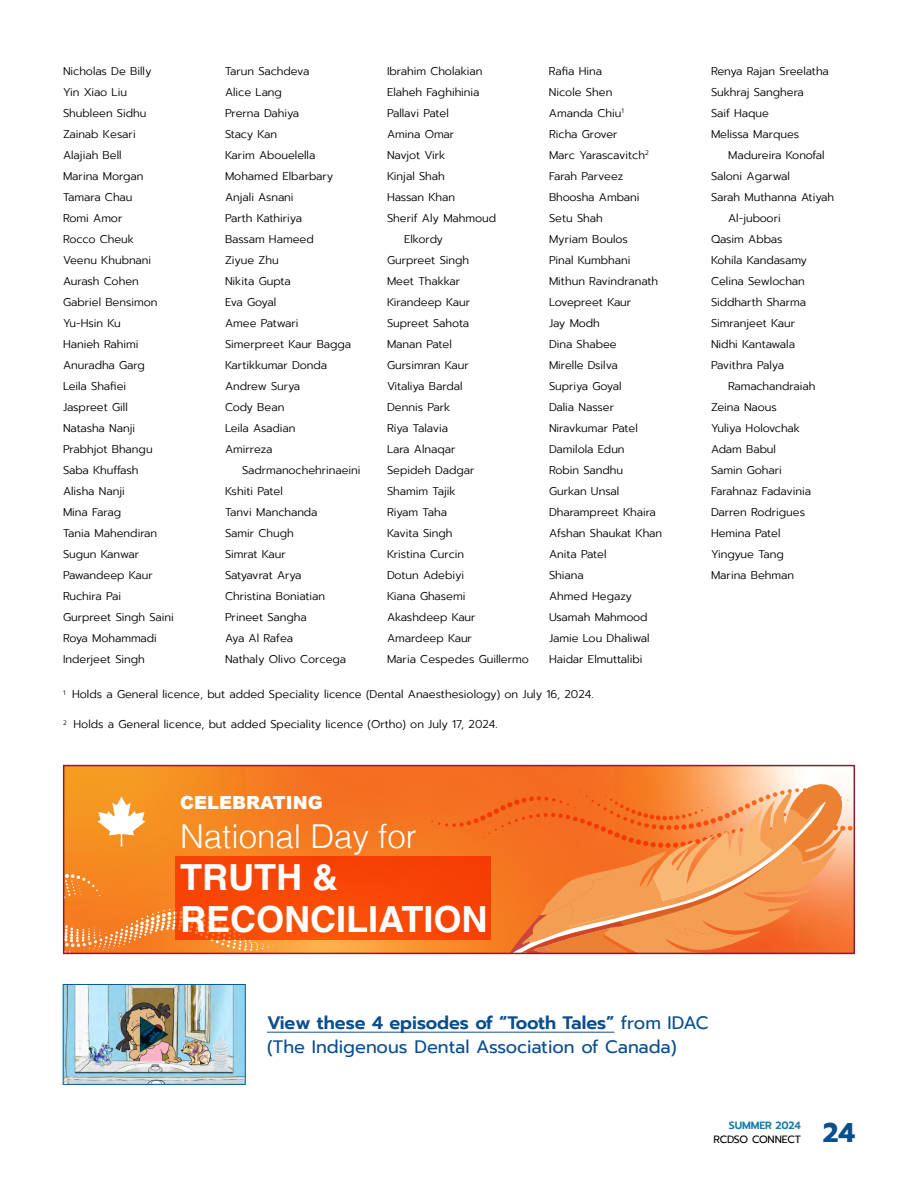
<style>
.page{position:relative;width:918px;height:1188px;background:#fff}
.page>*{position:absolute;margin:0;border:0;box-sizing:border-box;transform-origin:0 0}
.t1{font:700 36px "Helvetica";color:#fff}
.t2{font:300 33px "Helvetica";color:#fff}
.t3{font:700 27px "Prompt";color:#0b4e8c}
.t4{font:18px/24px "Prompt";color:#0b4e8c}
.t5{font:900 18px "Arial";color:#fff}
.t6{font:300 11.25px/21px "Prompt";color:#000}
.t7{font:300 11.25px "Prompt";letter-spacing:-.025em;color:#000}
.t8{font:300 11.25px "Prompt";letter-spacing:-.02em;color:#000}
.t9{font:300 11.25px "Prompt";letter-spacing:-.055em;color:#000}
.t10{font:10.5px "Prompt";letter-spacing:-.015em;color:#000}
.t11{font:600 10.5px "Prompt";letter-spacing:-.01em;color:#1879ae}
.s1{font-weight:600}
</style>
<div class="page">
<img style="left:66px;top:768px;width:359px;height:183px">
<img style="left:65px;top:986px;width:178px;height:97px">
<div style="left:63px;top:984px;width:182px;height:101px;border:1px solid #005d95"></div>
<svg style="left:140px;top:1016px;width:29px;height:37px"></svg>
<hr style="left:267px;top:1032px;width:347px;height:1px;background:#0b4e8c">
<svg style="left:98px;top:796px;width:48px;height:50px"></svg>
<svg style="left:62px;top:874px;width:218px;height:79px;background:#f68b34"></svg>
<div style="left:176px;top:856px;width:315px;height:84px;background:#f84706"></div>
<svg style="left:425px;top:768px;width:427px;height:183px;background:#f48742"></svg>
<div style="left:63px;top:765px;width:792px;height:189px;border:2px solid #8a1d2f"></div>
<p class="t6" style="left:63px;top:61px;width:112px">Nicholas De Billy<br>Yin Xiao Liu<br>Shubleen Sidhu<br>Zainab Kesari<br>Alajiah Bell<br>Marina Morgan<br>Tamara Chau<br>Romi Amor<br>Rocco Cheuk<br>Veenu Khubnani<br>Aurash Cohen<br>Gabriel Bensimon<br>Yu-Hsin Ku<br>Hanieh Rahimi<br>Anuradha Garg<br>Leila Shafiei<br>Jaspreet Gill<br>Natasha Nanji<br>Prabhjot Bhangu<br>Saba Khuffash<br>Alisha Nanji<br>Mina Farag<br>Tania Mahendiran<br>Sugun Kanwar<br>Pawandeep Kaur<br>Ruchira Pai<br>Gurpreet Singh Saini<br>Roya Mohammadi<br>Inderjeet Singh</p>
<p class="t6" style="left:225px;top:61px;width:86px">Tarun Sachdeva</p>
<p class="t6" style="left:225px;top:82px;width:59px">Alice Lang</p>
<p class="t6" style="left:225px;top:103px;width:76px">Prerna Dahiya</p>
<p class="t8" style="left:225px;top:126px;width:54px">Stacy Kan</p>
<p class="t6" style="left:225px;top:145px;width:92px">Karim Abouelella</p>
<p class="t6" style="left:225px;top:166px;width:110px">Mohamed Elbarbary</p>
<p class="t6" style="left:225px;top:187px;width:70px">Anjali Asnani</p>
<p class="t6" style="left:225px;top:208px;width:79px">Parth Kathiriya</p>
<p class="t6" style="left:225px;top:229px;width:90px">Bassam Hameed</p>
<p class="t6" style="left:225px;top:250px;width:55px">Ziyue Zhu</p>
<p class="t6" style="left:225px;top:271px;width:67px">Nikita Gupta</p>
<p class="t9" style="left:225px;top:294px;width:53px">Eva Goyal</p>
<p class="t6" style="left:225px;top:313px;width:75px">Amee Patwari</p>
<p class="t6" style="left:225px;top:334px;width:128px">Simerpreet Kaur Bagga</p>
<p class="t6" style="left:225px;top:355px;width:104px">Kartikkumar Donda</p>
<p class="t6" style="left:225px;top:376px;width:77px">Andrew Surya</p>
<p class="t6" style="left:225px;top:397px;width:61px">Cody Bean</p>
<p class="t6" style="left:225px;top:418px;width:72px">Leila Asadian</p>
<p class="t6" style="left:225px;top:439px;width:49px">Amirreza</p>
<p class="t6" style="left:242px;top:460px;width:120px">Sadrmanochehrinaeini</p>
<p class="t6" style="left:225px;top:481px;width:59px">Kshiti Patel</p>
<p class="t6" style="left:225px;top:502px;width:94px">Tanvi Manchanda</p>
<p class="t6" style="left:225px;top:523px;width:70px">Samir Chugh</p>
<p class="t6" style="left:225px;top:544px;width:62px">Simrat Kaur</p>
<p class="t7" style="left:225px;top:567px;width:78px">Satyavrat Arya</p>
<p class="t6" style="left:225px;top:586px;width:102px">Christina Boniatian</p>
<p class="t6" style="left:225px;top:607px;width:83px">Prineet Sangha</p>
<p class="t6" style="left:225px;top:628px;width:70px">Aya Al Rafea</p>
<p class="t6" style="left:225px;top:649px;width:123px">Nathaly Olivo Corcega</p>
<p class="t6" style="left:387px;top:61px;width:97px">Ibrahim Cholakian</p>
<p class="t6" style="left:387px;top:82px;width:94px">Elaheh Faghihinia</p>
<p class="t6" style="left:387px;top:103px;width:63px">Pallavi Patel</p>
<p class="t6" style="left:387px;top:124px;width:69px">Amina Omar</p>
<p class="t6" style="left:387px;top:145px;width:60px">Navjot Virk</p>
<p class="t6" style="left:387px;top:166px;width:59px">Kinjal Shah</p>
<p class="t6" style="left:387px;top:187px;width:70px">Hassan Khan</p>
<p class="t6" style="left:387px;top:208px;width:111px">Sherif Aly Mahmoud</p>
<p class="t6" style="left:404px;top:229px;width:41px">Elkordy</p>
<p class="t6" style="left:387px;top:250px;width:84px">Gurpreet Singh</p>
<p class="t6" style="left:387px;top:271px;width:75px">Meet Thakkar</p>
<p class="t6" style="left:387px;top:292px;width:85px">Kirandeep Kaur</p>
<p class="t6" style="left:387px;top:313px;width:84px">Supreet Sahota</p>
<p class="t6" style="left:387px;top:334px;width:66px">Manan Patel</p>
<p class="t6" style="left:387px;top:355px;width:83px">Gursimran Kaur</p>
<p class="t6" style="left:387px;top:376px;width:77px">Vitaliya Bardal</p>
<p class="t6" style="left:387px;top:397px;width:65px">Dennis Park</p>
<p class="t6" style="left:387px;top:418px;width:63px">Riya Talavia</p>
<p class="t6" style="left:387px;top:439px;width:70px">Lara Alnaqar</p>
<p class="t6" style="left:387px;top:460px;width:89px">Sepideh Dadgar</p>
<p class="t6" style="left:387px;top:481px;width:70px">Shamim Tajik</p>
<p class="t6" style="left:387px;top:502px;width:62px">Riyam Taha</p>
<p class="t6" style="left:387px;top:523px;width:67px">Kavita Singh</p>
<p class="t6" style="left:387px;top:544px;width:79px">Kristina Curcin</p>
<p class="t6" style="left:387px;top:565px;width:79px">Dotun Adebiyi</p>
<p class="t6" style="left:387px;top:586px;width:80px">Kiana Ghasemi</p>
<p class="t6" style="left:387px;top:607px;width:90px">Akashdeep Kaur</p>
<p class="t6" style="left:387px;top:628px;width:87px">Amardeep Kaur</p>
<p class="t6" style="left:387px;top:649px;width:143px">Maria Cespedes Guillermo</p>
<p class="t6" style="left:549px;top:61px;width:115px">Rafia Hina<br>Nicole Shen<br>Amanda Chiu<sup>1<br></sup>Richa Grover<br>Marc Yarascavitch<sup>2<br></sup>Farah Parveez<br>Bhoosha Ambani<br>Setu Shah<br>Myriam Boulos<br>Pinal Kumbhani<br>Mithun Ravindranath<br>Lovepreet Kaur<br>Jay Modh<br>Dina Shabee<br>Mirelle Dsilva<br>Supriya Goyal<br>Dalia Nasser<br>Niravkumar Patel<br>Damilola Edun<br>Robin Sandhu<br>Gurkan Unsal<br>Dharampreet Khaira<br>Afshan Shaukat Khan<br>Anita Patel<br>Shiana<br>Ahmed Hegazy<br>Usamah Mahmood<br>Jamie Lou Dhaliwal<br>Haidar Elmuttalibi</p>
<p class="t6" style="left:711px;top:61px;width:119px">Renya Rajan Sreelatha</p>
<p class="t6" style="left:711px;top:82px;width:94px">Sukhraj Sanghera</p>
<p class="t6" style="left:711px;top:103px;width:60px">Saif Haque</p>
<p class="t6" style="left:711px;top:124px;width:90px">Melissa Marques</p>
<p class="t6" style="left:728px;top:145px;width:98px">Madureira Konofal</p>
<p class="t6" style="left:711px;top:166px;width:81px">Saloni Agarwal</p>
<p class="t6" style="left:711px;top:187px;width:125px">Sarah Muthanna Atiyah</p>
<p class="t6" style="left:728px;top:208px;width:54px">Al-juboori</p>
<p class="t6" style="left:711px;top:229px;width:73px">Qasim Abbas</p>
<p class="t6" style="left:711px;top:250px;width:98px">Kohila Kandasamy</p>
<p class="t6" style="left:711px;top:271px;width:95px">Celina Sewlochan</p>
<p class="t6" style="left:711px;top:292px;width:97px">Siddharth Sharma</p>
<p class="t6" style="left:711px;top:313px;width:86px">Simranjeet Kaur</p>
<p class="t6" style="left:711px;top:334px;width:86px">Nidhi Kantawala</p>
<p class="t6" style="left:711px;top:355px;width:75px">Pavithra Palya</p>
<p class="t6" style="left:728px;top:376px;width:89px">Ramachandraiah</p>
<p class="t6" style="left:711px;top:397px;width:67px">Zeina Naous</p>
<p class="t6" style="left:711px;top:418px;width:91px">Yuliya Holovchak</p>
<p class="t6" style="left:711px;top:439px;width:66px">Adam Babul</p>
<p class="t6" style="left:711px;top:460px;width:72px">Samin Gohari</p>
<p class="t6" style="left:711px;top:481px;width:102px">Farahnaz Fadavinia</p>
<p class="t6" style="left:711px;top:502px;width:96px">Darren Rodrigues</p>
<p class="t6" style="left:711px;top:523px;width:71px">Hemina Patel</p>
<p class="t6" style="left:711px;top:544px;width:75px">Yingyue Tang</p>
<p class="t6" style="left:711px;top:565px;width:85px">Marina Behman</p>
<p class="t6" style="left:63px;top:684px;width:532px"><sup>1</sup> Holds a General licence, but added Speciality licence (Dental Anaesthesiology) on July 16, 2024.</p>
<p class="t6" style="left:63px;top:714px;width:436px"><sup>2</sup> Holds a General licence, but added Speciality licence (Ortho) on July 17, 2024.</p>
<p class="t5" style="left:180px;top:790px;width:144px">CELEBRATING</p>
<p class="t2" style="left:180px;top:809px;width:238px">National Day for</p>
<p class="t1" style="left:180px;top:856px;width:159px">TRUTH &amp;</p>
<p class="t1" style="left:180px;top:898px;width:309px">RECONCILIATION</p>
<p class="t4" style="left:267px;top:1011px;width:443px"><span class="s1">View these 4 episodes of “Tooth Tales”</span> from IDAC (The Indigenous Dental Association of Canada)</p>
<p class="t11" style="left:729px;top:1118px;width:74px">SUMMER 2024</p>
<p class="t10" style="left:713px;top:1132px;width:89px">RCDSO CONNECT</p>
<h3 class="t3" style="left:823px;top:1112px;width:34px">24</h3>
</div>
